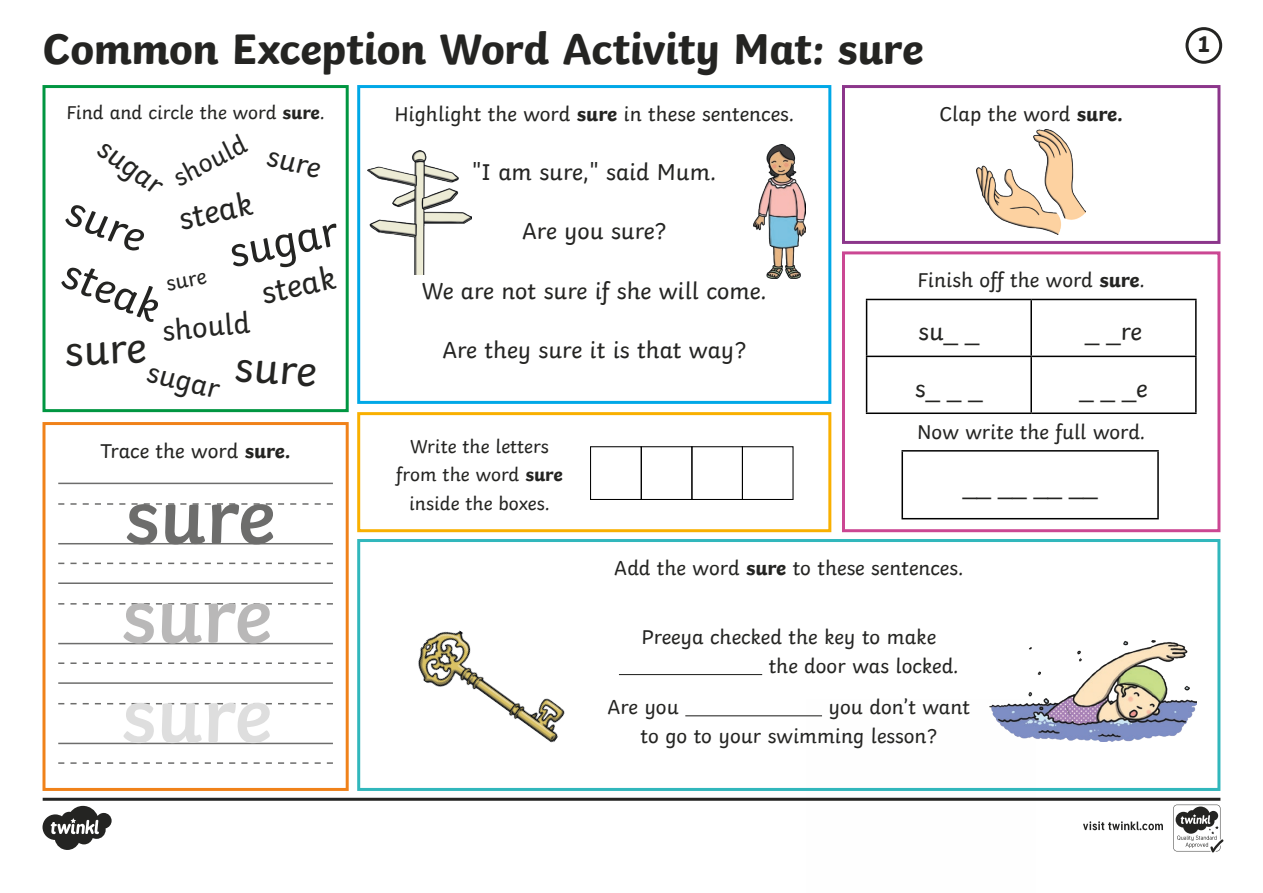
<style>
.page{position:relative;width:1263px;height:893px;background:#fff}
.page>*{position:absolute;margin:0;border:0;box-sizing:border-box;transform-origin:0 0}
.Underline{font:600 81px "Twinkl";color:#6d6d6c}
.Underline-2{font:600 81px "Twinkl";color:#b9b8b8}
.Underline-3{font:600 81px "Twinkl";color:#dedede}
.Heading{font:700 45px "Twinkl";letter-spacing:-.01em;color:#242422}
.Underline-4{font:45px "Twinkl";color:#242422}
.Underline-5{font:33px "Twinkl";color:#242422}
.Underline-6{font:30px "Twinkl";color:#242422}
.Underline-7{font:27px "Twinkl";color:#242422}
.Underline-8{font:25.5px "Arial";color:#242422}
.Underline-9{font:25.5px "Twinkl";color:#242422}
.Body_Copy{font:24px "Twinkl";color:#242422}
.Mat_Number{font:700 24px "Twinkl";color:#242422}
.Underline-10{font:22.5px "Twinkl";color:#242422}
.Body_Copy-2{font:21px/28.5px "Twinkl";color:#242422}
.Underline-11{font:21px "Twinkl";color:#242422}
.Body_Copy-3{font:19.5px/28.5px "Twinkl";color:#242422;text-align:center}
.s1{font-weight:700}
.s2{font-family:"Arial"}
.s3{font-family:"Twinkl"}
</style>
<div class="page">
<svg style="left:43px;top:798px;width:1180px;height:54px"></svg>
<div style="left:357px;top:85px;width:474px;height:319px;border:3px solid #00a8e7"></div>
<div style="left:42px;top:422px;width:307px;height:369px;border:3px solid #f0821a"></div>
<div style="left:42px;top:85px;width:307px;height:327px;border:3px solid #009641"></div>
<hr style="left:619px;top:674px;width:143px;height:1px;background:#242422">
<hr style="left:685px;top:715px;width:137px;height:1px;background:#242422">
<div style="left:357px;top:539px;width:863px;height:252px;border:3px solid #31b7bc"></div>
<div style="left:842px;top:85px;width:378px;height:159px;border:3px solid #8c368b"></div>
<div style="left:842px;top:251px;width:378px;height:281px;border:3px solid #cb4793"></div>
<div style="left:1185px;top:27px;width:37px;height:37px;border:3px solid #242422;border-radius:50%"></div>
<div style="left:357px;top:412px;width:474px;height:120px;border:3px solid #f9b000"></div>
<img style="left:977px;top:129px;width:109px;height:106px">
<div style="left:590px;top:446px;width:52px;height:54px;border:1px solid #000"></div>
<div style="left:641px;top:446px;width:51px;height:54px;border:1px solid #000"></div>
<div style="left:691px;top:446px;width:52px;height:54px;border:1px solid #000"></div>
<div style="left:742px;top:446px;width:51px;height:54px;border:1px solid #000"></div>
<hr style="left:58px;top:543px;width:275px;height:1px;background:#6d6d6c">
<svg style="left:58px;top:503px;width:275px;height:2px"></svg>
<hr style="left:58px;top:483px;width:275px;height:1px;background:#6d6d6c">
<svg style="left:58px;top:563px;width:275px;height:1px"></svg>
<hr style="left:58px;top:643px;width:275px;height:1px;background:#6d6d6c">
<svg style="left:58px;top:603px;width:275px;height:2px"></svg>
<hr style="left:58px;top:582px;width:275px;height:2px;background:#6d6d6c">
<svg style="left:58px;top:662px;width:275px;height:2px"></svg>
<hr style="left:58px;top:743px;width:275px;height:1px;background:#6d6d6c">
<svg style="left:58px;top:703px;width:275px;height:1px"></svg>
<hr style="left:58px;top:682px;width:275px;height:2px;background:#6d6d6c">
<svg style="left:58px;top:762px;width:275px;height:2px"></svg>
<hr style="left:866px;top:299px;width:165px;height:1px;background:#000">
<hr style="left:866px;top:300px;width:1px;height:56px;background:#000">
<hr style="left:1031px;top:299px;width:165px;height:1px;background:#000">
<hr style="left:1030px;top:300px;width:2px;height:56px;background:#000">
<hr style="left:1195px;top:300px;width:1px;height:56px;background:#000">
<hr style="left:866px;top:356px;width:165px;height:1px;background:#000">
<hr style="left:866px;top:357px;width:1px;height:55px;background:#000">
<hr style="left:1031px;top:356px;width:165px;height:1px;background:#000">
<hr style="left:1030px;top:357px;width:2px;height:55px;background:#000">
<hr style="left:1195px;top:357px;width:1px;height:55px;background:#000">
<hr style="left:866px;top:412px;width:165px;height:2px;background:#000">
<hr style="left:1031px;top:412px;width:165px;height:2px;background:#000">
<hr style="left:901px;top:450px;width:258px;height:2px;background:#000">
<hr style="left:901px;top:452px;width:2px;height:66px;background:#000">
<hr style="left:1157px;top:452px;width:2px;height:66px;background:#000">
<hr style="left:901px;top:518px;width:258px;height:1px;background:#000">
<img style="left:754px;top:144px;width:52px;height:135px">
<img style="left:367px;top:151px;width:104px;height:124px">
<img style="left:418px;top:630px;width:147px;height:113px">
<img style="left:989px;top:640px;width:207px;height:101px">
<p class="Heading" style="left:42px;top:12px;width:882px">Common Exception Word Activity Mat: sure</p>
<p class="Mat_Number" style="left:1196px;top:24px;width:16px">1</p>
<p class="Body_Copy-3" style="left:66px;top:97px;width:260px">Find and circle the word <span class="s1">sure</span>.</p>
<p class="Underline-6" style="left:115px;top:126px;width:75px;rotate:36deg">sugar</p>
<p class="Underline-7" style="left:165px;top:161px;width:80px;rotate:-28deg">should</p>
<p class="Underline-6" style="left:274px;top:133px;width:56px;rotate:14deg">sure</p>
<p class="Underline-5" style="left:174px;top:194px;width:76px;rotate:-12deg">steak</p>
<p class="Underline-4" style="left:82px;top:176px;width:83px;rotate:22deg">sure</p>
<p class="Underline-4" style="left:222px;top:219px;width:112px;rotate:-12deg">sugar</p>
<p class="Underline-5" style="left:257px;top:268px;width:76px;rotate:-12deg">steak</p>
<p class="Underline-4" style="left:78px;top:239px;width:104px;rotate:22deg">steak</p>
<p class="Underline-10" style="left:163px;top:267px;width:42px;rotate:-12deg">sure</p>
<p class="Underline-6" style="left:160px;top:308px;width:89px;rotate:-6deg">should</p>
<p class="Underline-4" style="left:63px;top:317px;width:83px;rotate:-3deg">sure</p>
<p class="Underline-4" style="left:238px;top:331px;width:83px;rotate:4deg">sure</p>
<p class="Underline-6" style="left:154px;top:349px;width:75px;rotate:14deg">sugar</p>
<p class="Underline-11" style="left:100px;top:434px;width:192px">Trace the word <span class="s1">sure.</span></p>
<p class="Underline" style="left:125px;top:452px;width:152px">sure</p>
<p class="Underline-2" style="left:121px;top:551px;width:152px">sure</p>
<p class="Underline-3" style="left:121px;top:650px;width:152px">sure</p>
<p class="Body_Copy-2" style="left:394px;top:98px;width:401px">Highlight the word <span class="s1">sure</span> in these sentences.</p>
<p class="Body_Copy" style="left:472px;top:153px;width:246px">"I am sure," said Mum.</p>
<p class="Body_Copy" style="left:522px;top:213px;width:146px">Are you sure?</p>
<p class="Body_Copy" style="left:422px;top:272px;width:347px">We are not sure if she will come.</p>
<p class="Body_Copy" style="left:442px;top:331px;width:305px">Are they sure it is that way?</p>
<p class="Body_Copy-3" style="left:396px;top:430px;width:168px">Write the letters from the word <span class="s1">sure </span>inside the boxes.</p>
<p class="Underline-11" style="left:939px;top:98px;width:185px">Clap the word <span class="s1">sure.</span></p>
<p class="Body_Copy-2" style="left:917px;top:264px;width:229px">Finish off the word <span class="s1">sure</span>.</p>
<p class="Underline-9" style="left:919px;top:312px;width:62px">su<span class="s2">_ _</span></p>
<p class="Underline-8" style="left:1085px;top:313px;width:58px">_ _<span class="s3">re</span></p>
<p class="Underline-8" style="left:915px;top:370px;width:69px"><span class="s3">s</span>_ _ _</p>
<p class="Underline-8" style="left:1079px;top:370px;width:70px">_ _ _<span class="s3">e</span></p>
<p class="Body_Copy-2" style="left:917px;top:416px;width:230px">Now write the full word.</p>
<p class="Underline-8" style="left:963px;top:467px;width:136px">__ __ __ __</p>
<p class="Body_Copy-2" style="left:614px;top:552px;width:351px">Add the word <span class="s1">sure</span> to these sentences.</p>
<p class="Body_Copy-2" style="left:769px;top:621px;width:192px;text-indent:-127px">Preeya checked the key to make the door was locked.</p>
<p class="Body_Copy-2" style="left:607px;top:691px;width:73px">Are you</p>
<p class="Body_Copy-2" style="left:641px;top:691px;width:331px;text-indent:188px">you don’t want to go to your swimming lesson?</p>
</div>
